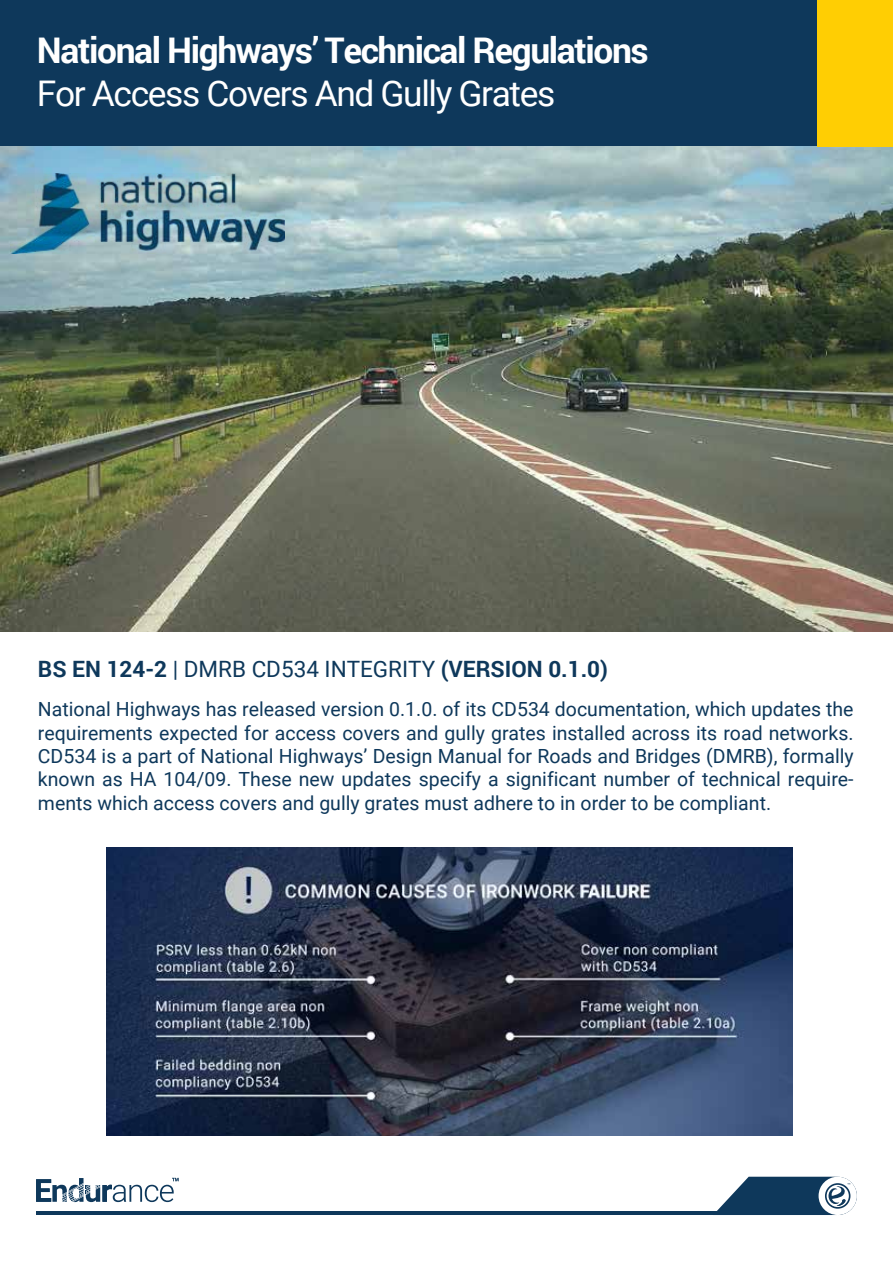
<style>
.page{position:relative;width:893px;height:1263px;background:#fff}
.page>*{position:absolute;margin:0;border:0;box-sizing:border-box;transform-origin:0 0}
.t1{font:700 35.4px "Roboto";letter-spacing:-.04em;color:#fff}
.t2{font:35.4px "Roboto";letter-spacing:-.04em;color:#fff}
.t3{font:700 22.5px "Roboto";color:#0e385b}
.t4{font:19.5px/23.4px "Roboto";color:#0e385b;text-align:justify}
.s1{font-weight:400}
</style>
<div class="page">
<img style="left:0;top:146px;width:893px;height:486px">
<div style="left:0;top:0;width:893px;height:146px;background:#0e385b"></div>
<div style="left:817px;top:0;width:76px;height:146px;background:#ffce03"></div>
<img style="left:11px;top:173px;width:274px;height:81px">
<hr style="left:36px;top:1211px;width:795px;height:4px;background:#0e385b">
<svg style="left:36px;top:1178px;width:142px;height:24px"></svg>
<svg style="left:717px;top:1177px;width:140px;height:38px"></svg>
<img style="left:107px;top:847px;width:685px;height:288px">
<h1 class="t1" style="left:37px;top:26px;width:613px">National Highways’ Technical Regulations</h1>
<h1 class="t2" style="left:37px;top:68px;width:520px">For Access Covers And Gully Grates</h1>
<p class="t3" style="left:38px;top:653px;width:572px">BS EN 124-2 <span class="s1">| DMRB CD534 INTEGRITY</span> (VERSION 0.1.0)</p>
<p class="t4" style="left:38px;top:697px;width:817px">National Highways has released version 0.1.0. of its CD534 documentation, which updates the requirements expected for access covers and gully grates installed across its road networks.<br>CD534 is a part of National Highways’ Design Manual for Roads and Bridges (DMRB), formally known as HA 104/09. These new updates specify a significant number of technical require&shy;ments which access covers and gully grates must adhere to in order to be compliant.</p>
</div>
